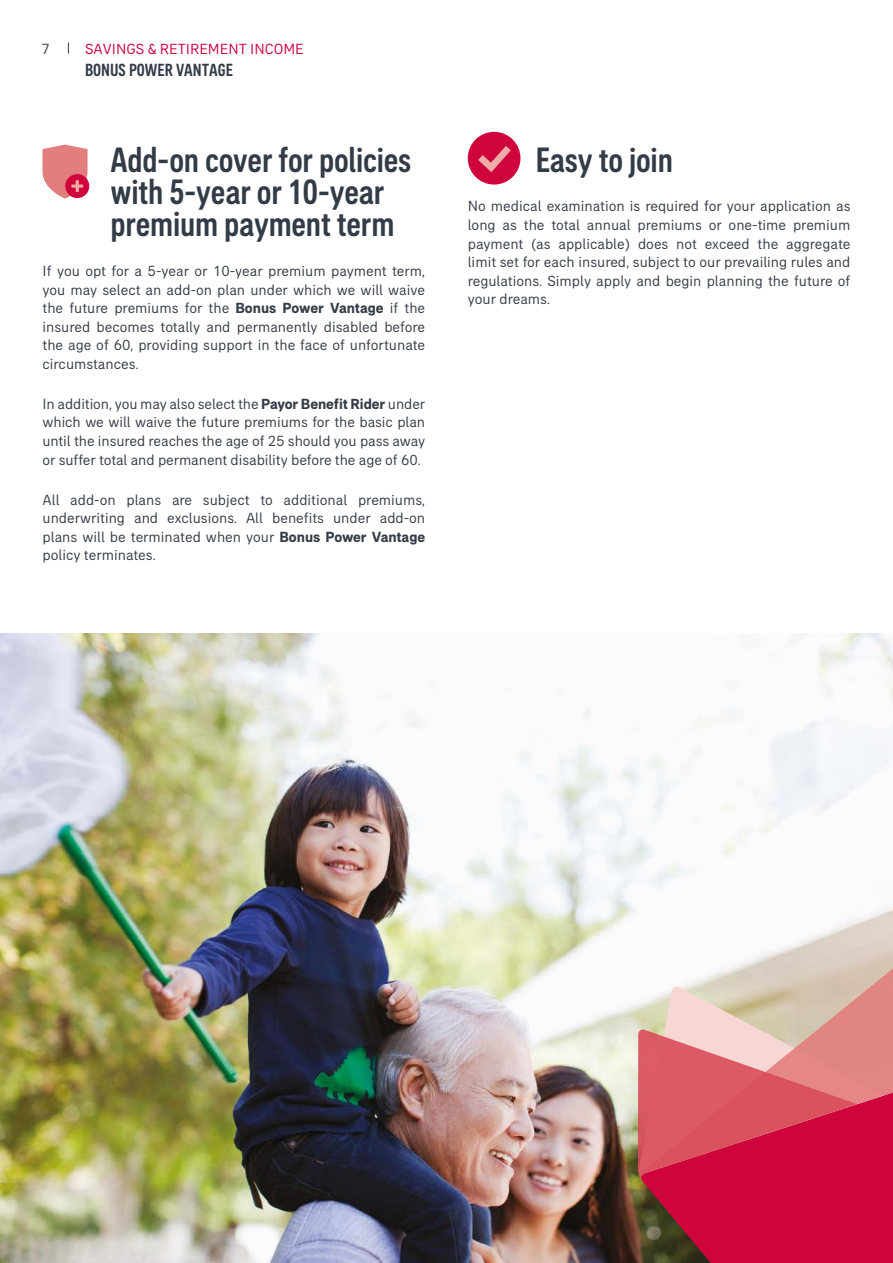
<style>
.page{position:relative;width:893px;height:1263px;background:#fff}
.page>*{position:absolute;margin:0;border:0;box-sizing:border-box;transform-origin:0 0}
.t1{font:500 condensed 36px/32.2px "AIA Everest";letter-spacing:-.005em;color:#333c46}
.t2{font:500 condensed 18px "AIA Everest";color:#333c46}
.t3{font:15px/18.6px "AIA Everest";color:#333c46;text-align:justify}
.t4{font:15px "AIA Everest";color:#d0043c}
.s1{font-weight:700}
</style>
<div class="page">
<img style="left:0;top:634px;width:893px;height:629px">
<div style="left:468px;top:132px;width:52px;height:53px;background:#d0043c;border-radius:50%"></div>
<svg style="left:478px;top:146px;width:33px;height:26px"></svg>
<div style="left:65px;top:174px;width:24px;height:24px;background:#d0043c;border-radius:50%"></div>
<svg style="left:43px;top:145px;width:45px;height:54px"></svg>
<svg style="left:640px;top:1179px;width:253px;height:84px;fill:#d0043c"></svg>
<svg style="left:640px;top:916px;width:253px;height:263px"></svg>
<svg style="left:638px;top:1029px;width:219px;height:152px"></svg>
<p class="t3" style="left:41px;top:39px;width:10px">7</p>
<p class="t4" style="left:85px;top:40px;width:220px">SAVINGS &amp; RETIREMENT INCOME</p>
<p class="t2" style="left:85px;top:60px;width:149px">BONUS POWER VANTAGE</p>
<h1 class="t1" style="left:111px;top:143px;width:302px">Add-on cover for policies with 5-year or 10-year premium payment term</h1>
<p class="t3" style="left:43px;top:261px;width:384px">If you opt for a 5-year or 10-year premium payment term, you may select an add-on plan under which we will waive the future premiums for the <span class="s1">Bonus Power Vantage</span> if the insured becomes totally and permanently disabled before the age of 60, providing support in the face of unfortunate circumstances.</p>
<p class="t3" style="left:43px;top:394px;width:384px">In addition, you may also select the <span class="s1">Payor Benefit Rider</span> under which we will waive the future premiums for the basic plan until the insured reaches the age of 25 should you pass away or suffer total and permanent disability before the age of 60.</p>
<p class="t3" style="left:43px;top:490px;width:384px">All add-on plans are subject to additional premiums, underwriting and exclusions. All benefits under add-on plans will be terminated when your <span class="s1">Bonus Power Vantage </span>policy terminates.</p>
<h1 class="t1" style="left:536px;top:143px;width:139px">Easy to join</h1>
<p class="t3" style="left:468px;top:197px;width:384px">No medical examination is required for your application as long as the total annual premiums or one-time premium payment (as applicable) does not exceed the aggregate limit set for each insured, subject to our prevailing rules and regulations. Simply apply and begin planning the future of your dreams.</p>
</div>
